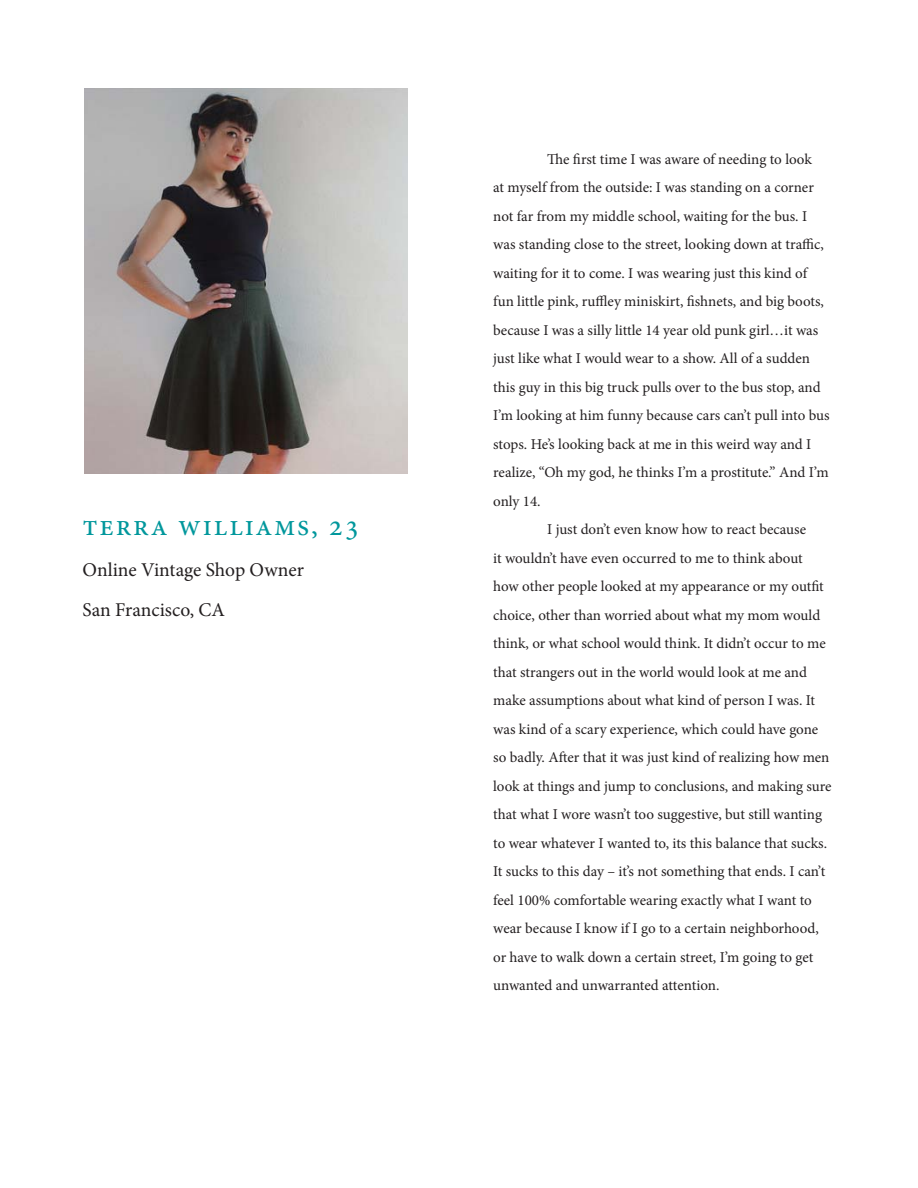
<style>
.page{position:relative;width:918px;height:1188px;background:#fff}
.page>*{position:absolute;margin:0;border:0;box-sizing:border-box;transform-origin:0 0}
.t1{font:30px "Minion Pro";letter-spacing:.06em;color:#00979c}
.t2{font:19.5px/40.5px "Minion Pro";color:#231f20}
.t3{font:15px "Minion Pro";color:#231f20}
</style>
<div class="page">
<img style="left:84px;top:88px;width:324px;height:385px">
<h1 class="t1" style="left:82px;top:505px;width:278px">terra williams, 23</h1>
<h2 class="t2" style="left:82px;top:549px;width:223px">Online Vintage Shop Owner<br>San Francisco, CA</h2>
<p class="t3" style="left:547px;top:149px;width:266px">The first time I was aware of needing to look</p>
<p class="t3" style="left:493px;top:178px;width:322px">at myself from the outside: I was standing on a corner</p>
<p class="t3" style="left:493px;top:206px;width:316px">not far from my middle school, waiting for the bus. I</p>
<p class="t3" style="left:493px;top:235px;width:332px">was standing close to the street, looking down at traffic,</p>
<p class="t3" style="left:493px;top:263px;width:317px">waiting for it to come. I was wearing just this kind of</p>
<p class="t3" style="left:493px;top:292px;width:332px">fun little pink, ruffley miniskirt, fishnets, and big boots,</p>
<p class="t3" style="left:493px;top:320px;width:327px">because I was a silly little 14 year old punk girl…it was</p>
<p class="t3" style="left:493px;top:349px;width:318px">just like what I would wear to a show. All of a sudden</p>
<p class="t3" style="left:493px;top:377px;width:329px">this guy in this big truck pulls over to the bus stop, and</p>
<p class="t3" style="left:493px;top:406px;width:338px">I’m looking at him funny because cars can’t pull into bus</p>
<p class="t3" style="left:493px;top:434px;width:320px">stops. He’s looking back at me in this weird way and I</p>
<p class="t3" style="left:493px;top:463px;width:337px">realize, “Oh my god, he thinks I’m a prostitute.” And I’m</p>
<p class="t3" style="left:493px;top:491px;width:49px">only 14.</p>
<p class="t3" style="left:547px;top:520px;width:261px">I just don’t even know how to react because</p>
<p class="t3" style="left:493px;top:548px;width:311px">it wouldn’t have even occurred to me to think about</p>
<p class="t3" style="left:493px;top:577px;width:332px">how other people looked at my appearance or my outfit</p>
<p class="t3" style="left:493px;top:605px;width:329px">choice, other than worried about what my mom would</p>
<p class="t3" style="left:493px;top:634px;width:334px">think, or what school would think. It didn’t occur to me</p>
<p class="t3" style="left:493px;top:662px;width:315px">that strangers out in the world would look at me and</p>
<p class="t3" style="left:493px;top:691px;width:323px">make assumptions about what kind of person I was. It</p>
<p class="t3" style="left:493px;top:719px;width:327px">was kind of a scary experience, which could have gone</p>
<p class="t3" style="left:493px;top:748px;width:338px">so badly. After that it was just kind of realizing how men</p>
<p class="t3" style="left:493px;top:776px;width:340px">look at things and jump to conclusions, and making sure</p>
<p class="t3" style="left:493px;top:805px;width:330px">that what I wore wasn’t too suggestive, but still wanting</p>
<p class="t3" style="left:493px;top:833px;width:336px">to wear whatever I wanted to, its this balance that sucks.</p>
<p class="t3" style="left:493px;top:862px;width:334px">It sucks to this day – it’s not something that ends. I can’t</p>
<p class="t3" style="left:493px;top:890px;width:320px">feel 100% comfortable wearing exactly what I want to</p>
<p class="t3" style="left:493px;top:919px;width:327px">wear because I know if I go to a certain neighborhood,</p>
<p class="t3" style="left:493px;top:947px;width:322px">or have to walk down a certain street, I’m going to get</p>
<p class="t3" style="left:493px;top:976px;width:228px">unwanted and unwarranted attention.</p>
</div>
